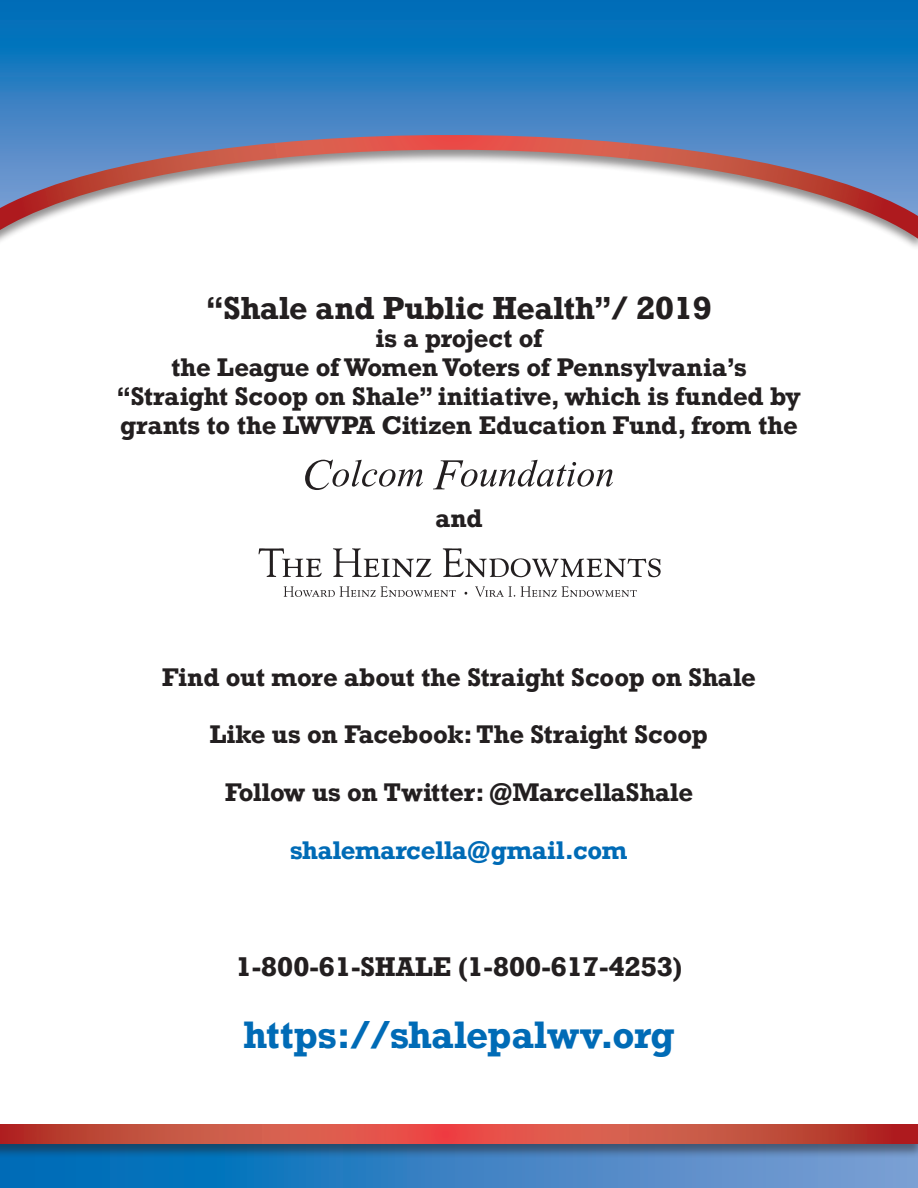
<style>
.page{position:relative;width:918px;height:1188px;background:#fff}
.page>*{position:absolute;margin:0;border:0;box-sizing:border-box;transform-origin:0 0}
.t1{font:700 36px "Rockwell";letter-spacing:-.015em;color:#006bb6}
.t2{font:700 30px "Rockwell";color:#231f20}
.t3{font:700 25.5px "Rockwell";color:#231f20}
.t4{font:700 24px/28.8px "Rockwell";letter-spacing:-.01em;color:#231f20;text-align:center}
.t5{font:700 24px "Rockwell";letter-spacing:-.005em;color:#006bb6}
</style>
<div class="page">
<svg style="left:0;top:216px;width:918px;height:23px"></svg>
<svg style="left:0;top:0;width:918px;height:216px"></svg>
<svg style="left:0;top:1158px;width:918px;height:30px;background:#3782c4"></svg>
<div style="left:0;top:1123px;width:918px;height:35px;background:#231f20;opacity:.5"></div>
<svg style="left:0;top:1124px;width:918px;height:20px;background:#cd4d40"></svg>
<svg style="left:305px;top:460px;width:308px;height:30px"></svg>
<img style="left:258px;top:548px;width:403px;height:49px">
<p class="t2" style="left:206px;top:288px;width:507px">“Shale and Public Health”/ 2019</p>
<p class="t4" style="left:117px;top:324px;width:686px">is a project of<br>the League of Women Voters of Pennsylvania’s “Straight Scoop on Shale” initiative, which is funded by grants to the LWVPA Citizen Education Fund, from the</p>
<p class="t4" style="left:435px;top:504px;width:49px">and</p>
<p class="t4" style="left:162px;top:662px;width:595px">Find out more about the Straight Scoop on Shale</p>
<p class="t4" style="left:210px;top:720px;width:500px">Like us on Facebook: The Straight Scoop</p>
<p class="t4" style="left:225px;top:778px;width:469px">Follow us on Twitter: @MarcellaShale</p>
<p class="t5" style="left:290px;top:834px;width:339px">shalemarcella@gmail.com</p>
<p class="t3" style="left:236px;top:950px;width:448px">1-800-61-SHALE (1-800-617-4253)</p>
<h1 class="t1" style="left:243px;top:1011px;width:433px">https://shalepalwv.org</h1>
</div>
